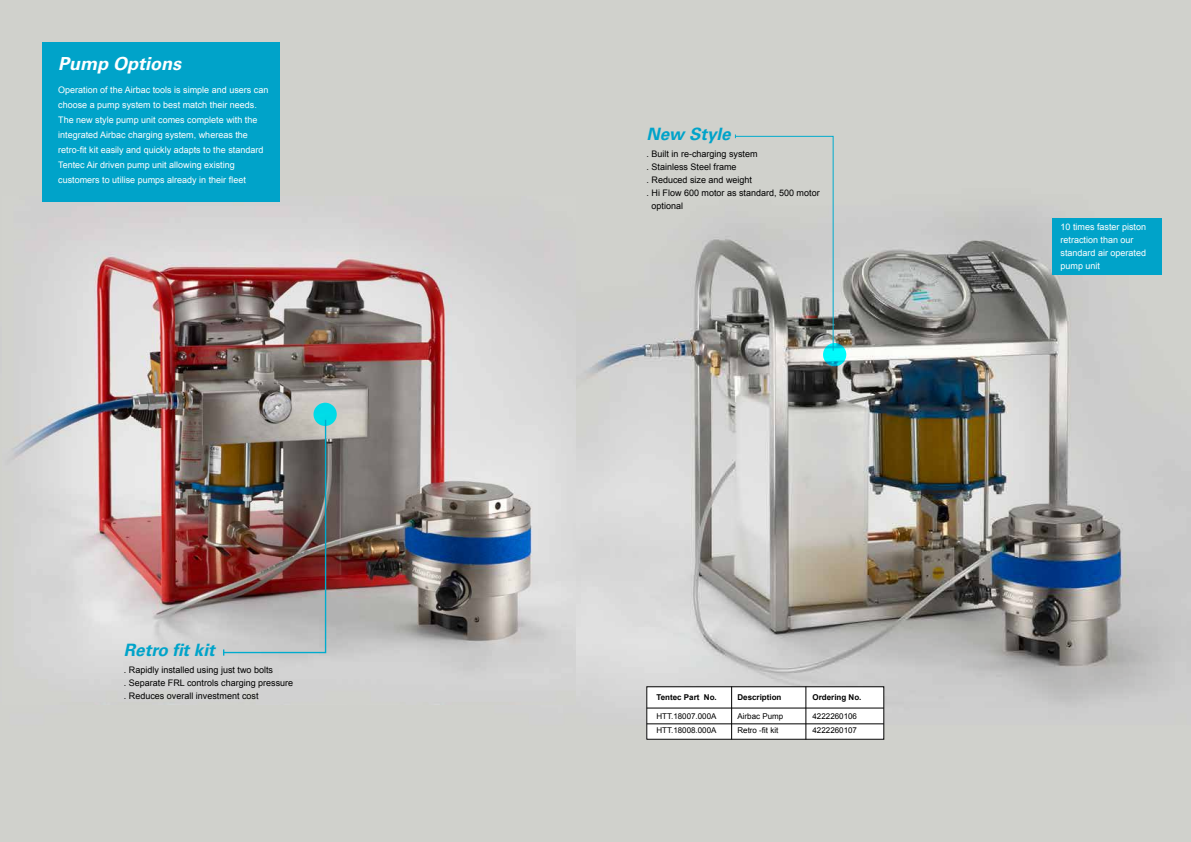
<style>
.page{position:relative;width:1191px;height:842px;background:#fff}
.page>*{position:absolute;margin:0;border:0;box-sizing:border-box;transform-origin:0 0}
.t1{font:italic 700 18px "Univers LT Std";color:#fff}
.t2{font:italic 700 17px "Univers LT Std";color:#00a3c9}
.t3{font:9px/15px "Arial";color:#fff}
.t4{font:9px/13px "Arial";color:#000}
.t5{font:8px "Arial";color:#000}
.t6{font:700 8px "Arial";color:#000}
</style>
<div class="page">
<img style="left:0;top:0;width:1191px;height:842px">
<svg style="left:823px;top:343px;width:23px;height:23px"></svg>
<svg style="left:734px;top:135px;width:100px;height:216px;background:#b7b8b5"></svg>
<img style="left:3px;top:196px;width:573px;height:508px">
<div style="left:313px;top:403px;width:24px;height:23px;background:#00dbe7;border-radius:50%"></div>
<img style="left:222px;top:418px;width:105px;height:238px">
<div style="left:647px;top:687px;width:236px;height:52px;background:#fff"></div>
<div style="left:646px;top:686px;width:238px;height:53px;border:1px solid #000"></div>
<hr style="left:647px;top:707px;width:236px;height:1px;background:#000">
<hr style="left:647px;top:724px;width:236px;height:1px;background:#000">
<hr style="left:731px;top:686px;width:1px;height:53px;background:#000">
<hr style="left:805px;top:686px;width:1px;height:53px;background:#000">
<div style="left:1052px;top:218px;width:110px;height:56px;background:#00a3c9"></div>
<div style="left:43px;top:43px;width:236px;height:159px;background:#00a3c9"></div>
<h1 class="t1" style="left:58px;top:53px;width:124px">Pump Options</h1>
<p class="t3" style="left:58px;top:82px;width:212px">Operation of the Airbac tools is simple and users can choose a pump system to best match their needs.<br>The new style pump unit comes complete with the integrated Airbac charging system, whereas the retro-fit kit easily and quickly adapts to the standard Tentec Air driven pump unit allowing existing customers to utilise pumps already in their fleet</p>
<h2 class="t2" style="left:124px;top:640px;width:92px">Retro fit kit</h2>
<p class="t4" style="left:124px;top:664px;width:171px">. Rapidly installed using just two bolts<br>. Separate FRL controls charging pressure . Reduces overall investment cost</p>
<h2 class="t2" style="left:646px;top:124px;width:86px">New Style</h2>
<p class="t4" style="left:646px;top:148px;width:113px">. Built in re-charging system</p>
<p class="t4" style="left:646px;top:161px;width:92px">. Stainless Steel frame</p>
<p class="t4" style="left:646px;top:174px;width:107px">. Reduced size and weight</p>
<p class="t4" style="left:646px;top:187px;width:175px">. Hi Flow 600 motor as standard, 500 motor</p>
<p class="t4" style="left:651px;top:200px;width:33px">optional</p>
<p class="t6" style="left:656px;top:691px;width:62px">Tentec Part No.</p>
<p class="t6" style="left:737px;top:691px;width:46px">Description</p>
<p class="t6" style="left:812px;top:691px;width:50px">Ordering No.</p>
<p class="t5" style="left:656px;top:711px;width:62px">HTT.18007.000A</p>
<p class="t5" style="left:737px;top:711px;width:47px">Airbac Pump</p>
<p class="t5" style="left:812px;top:711px;width:46px">4222260106</p>
<p class="t5" style="left:656px;top:725px;width:62px">HTT.18008.000A</p>
<p class="t5" style="left:737px;top:725px;width:42px">Retro -fit kit</p>
<p class="t5" style="left:812px;top:725px;width:46px">4222260107</p>
<p class="t3" style="left:1060px;top:220px;width:87px;line-height:13px">10 times faster piston retraction than our standard air operated pump unit</p>
</div>
